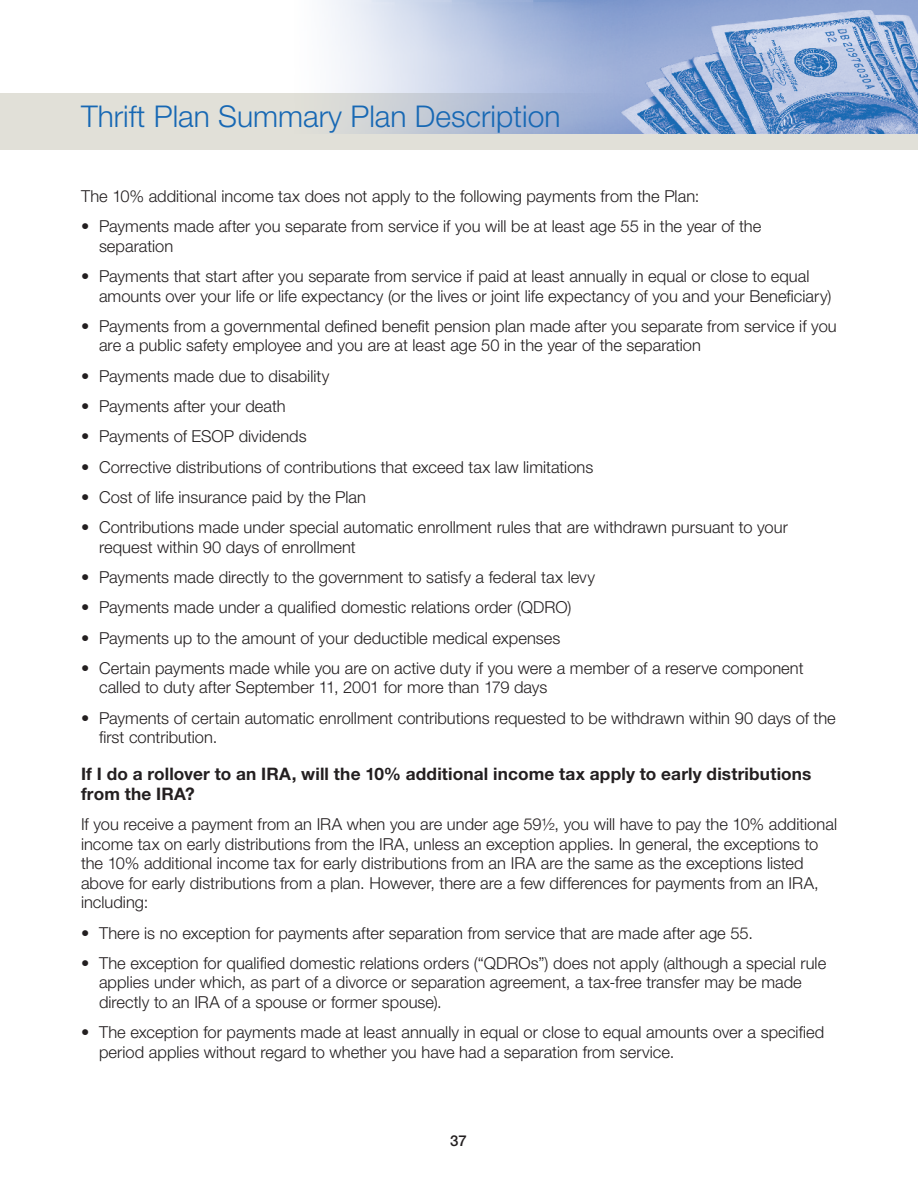
<style>
.page{position:relative;width:918px;height:1188px;background:#fff}
.page>*{position:absolute;margin:0;border:0;box-sizing:border-box;transform-origin:0 0}
.t1{font:300 30px "Helvetica Neue";color:#1768b4}
.HD_2{font:700 17.25px/20.2px "Helvetica Neue";letter-spacing:.01em;color:#231f20}
.Bullets{font:300 16.5px/19.5px "Helvetica Neue";color:#231f20}
.Body{font:300 16.5px/19.5px "Helvetica Neue";color:#231f20}
.t2{font:500 15px "Helvetica Neue";color:#231f20}
</style>
<div class="page">
<div style="left:0;top:93px;width:918px;height:57px;background:#e1e0d8"></div>
<img style="left:328px;top:0;width:590px;height:133px">
<h1 class="t1" style="left:81px;top:98px;width:481px">Thrift Plan Summary Plan Description</h1>
<p class="Body" style="left:81px;top:186px;width:620px">The 10% additional income tax does not apply to the following payments from the Plan:</p>
<p class="Bullets" style="left:99px;top:216px;width:664px;text-indent:-18px">• Payments made after you separate from service if you will be at least age 55 in the year of the separation</p>
<p class="Bullets" style="left:99px;top:266px;width:734px;text-indent:-18px">• Payments that start after you separate from service if paid at least annually in equal or close to equal amounts over your life or life expectancy (or the lives or joint life expectancy of you and your Beneficiary)</p>
<p class="Bullets" style="left:99px;top:316px;width:739px;text-indent:-18px">• Payments from a governmental defined benefit pension plan made after you separate from service if you are a public safety employee and you are at least age 50 in the year of the separation</p>
<p class="Bullets" style="left:81px;top:366px;width:250px">• Payments made due to disability</p>
<p class="Bullets" style="left:81px;top:396px;width:206px">• Payments after your death</p>
<p class="Bullets" style="left:81px;top:426px;width:227px">• Payments of ESOP dividends</p>
<p class="Bullets" style="left:81px;top:457px;width:514px">• Corrective distributions of contributions that exceed tax law limitations</p>
<p class="Bullets" style="left:81px;top:487px;width:287px">• Cost of life insurance paid by the Plan</p>
<p class="Bullets" style="left:99px;top:517px;width:690px;text-indent:-18px">• Contributions made under special automatic enrollment rules that are withdrawn pursuant to your request within 90 days of enrollment</p>
<p class="Bullets" style="left:81px;top:567px;width:516px">• Payments made directly to the government to satisfy a federal tax levy</p>
<p class="Bullets" style="left:81px;top:597px;width:492px">• Payments made under a qualified domestic relations order (QDRO)</p>
<p class="Bullets" style="left:81px;top:628px;width:481px">• Payments up to the amount of your deductible medical expenses</p>
<p class="Bullets" style="left:99px;top:658px;width:706px;text-indent:-18px">• Certain payments made while you are on active duty if you were a member of a reserve component called to duty after September 11, 2001 for more than 179 days</p>
<p class="Bullets" style="left:99px;top:708px;width:738px;text-indent:-18px">• Payments of certain automatic enrollment contributions requested to be withdrawn within 90 days of the first contribution.</p>
<p class="HD_2" style="left:81px;top:763px;width:732px">If I do a rollover to an IRA, will the 10% additional income tax apply to early distributions from the IRA?</p>
<p class="Body" style="left:81px;top:814px;width:758px">If you receive a payment from an IRA when you are under age 59½, you will have to pay the 10% additional income tax on early distributions from the IRA, unless an exception applies. In general, the exceptions to the 10% additional income tax for early distributions from an IRA are the same as the exceptions listed above for early distributions from a plan. However, there are a few differences for payments from an IRA, including:</p>
<p class="Bullets" style="left:81px;top:923px;width:673px">• There is no exception for payments after separation from service that are made after age 55.</p>
<p class="Bullets" style="left:99px;top:953px;width:729px;text-indent:-18px">• The exception for qualified domestic relations orders (“QDROs”) does not apply (although a special rule applies under which, as part of a divorce or separation agreement, a tax-free transfer may be made directly to an IRA of a spouse or former spouse).</p>
<p class="Bullets" style="left:99px;top:1022px;width:727px;text-indent:-18px">• The exception for payments made at least annually in equal or close to equal amounts over a specified period applies without regard to whether you have had a separation from service.</p>
<p class="t2" style="left:450px;top:1131px;width:18px">37</p>
</div>
